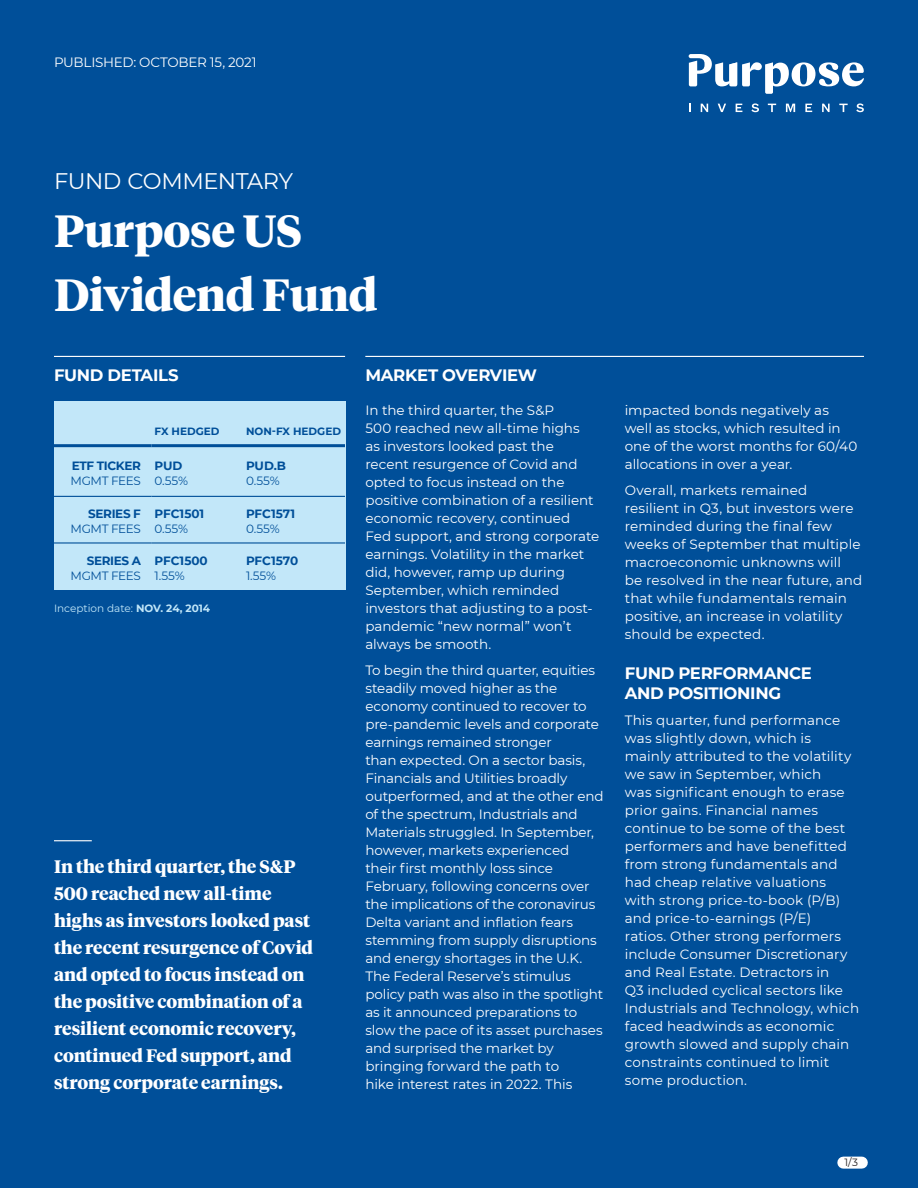
<style>
.page{position:relative;width:918px;height:1188px;background:#004f99}
.page>*{position:absolute;margin:0;border:0;box-sizing:border-box;transform-origin:0 0}
.t1{font:700 45px/64.5px "Tiempos Headline";letter-spacing:-.01em;color:#fff}
.All_caps_caption{font:22.5px "Montserrat";letter-spacing:-.02em;color:#fff}
.All_caps_caption-2{font:700 18px/27px "Tiempos Headline";letter-spacing:-.005em;color:#fff}
.t2{font:700 16.5px/19.8px "Montserrat";letter-spacing:-.02em;color:#fff}
.Body_copy{font:13.5px/18px "Montserrat";color:#fff}
.Body_copy-2{font:13.5px "Montserrat";letter-spacing:-.02em;color:#fff}
.t3{font:12px/15px "Montserrat";letter-spacing:-.03em;color:#004f99;text-align:right}
.t4{font:700 12px "Montserrat";letter-spacing:-.005em;color:#004f99}
.t5{font:700 12px/15px "Montserrat";letter-spacing:-.03em;color:#004f99}
.t6{font:10.5px "Montserrat";color:#c2e7f9}
.t7{font:700 10.5px "Montserrat";color:#004f99}
.All_caps_caption-3{font:10.5px "Montserrat";color:#231f20}
.s1{font-weight:400}
.s2{font-weight:700}
</style>
<div class="page">
<svg style="left:689px;top:54px;width:175px;height:40px"></svg>
<svg style="left:701px;top:104px;width:7px;height:8px"></svg>
<svg style="left:718px;top:104px;width:8px;height:8px"></svg>
<svg style="left:736px;top:104px;width:6px;height:8px"></svg>
<svg style="left:751px;top:103px;width:8px;height:9px"></svg>
<svg style="left:768px;top:104px;width:8px;height:8px"></svg>
<svg style="left:786px;top:104px;width:9px;height:8px"></svg>
<svg style="left:805px;top:104px;width:7px;height:8px"></svg>
<svg style="left:822px;top:104px;width:8px;height:8px"></svg>
<svg style="left:839px;top:104px;width:9px;height:8px"></svg>
<svg style="left:856px;top:103px;width:8px;height:9px"></svg>
<hr style="left:54px;top:356px;width:291px;height:1px;background:#fff">
<div style="left:843px;top:1157px;width:19px;height:12px;background:#fff"></div>
<hr style="left:365px;top:356px;width:499px;height:1px;background:#fff">
<hr style="left:54px;top:840px;width:38px;height:1px;background:#fff">
<div style="left:54px;top:401px;width:291px;height:189px;background:#c2e7f9"></div>
<hr style="left:54px;top:444px;width:98px;height:3px;background:#004f99">
<hr style="left:152px;top:444px;width:91px;height:3px;background:#004f99">
<hr style="left:243px;top:444px;width:102px;height:3px;background:#004f99">
<hr style="left:54px;top:496px;width:98px;height:1px;background:#004f99">
<hr style="left:152px;top:496px;width:91px;height:1px;background:#004f99">
<hr style="left:243px;top:496px;width:102px;height:1px;background:#004f99">
<hr style="left:54px;top:542px;width:98px;height:2px;background:#004f99">
<hr style="left:152px;top:542px;width:91px;height:2px;background:#004f99">
<hr style="left:243px;top:542px;width:102px;height:2px;background:#004f99">
<h2 class="Body_copy-2" style="left:54px;top:53px;width:204px">PUBLISHED: OCTOBER 15, 2021</h2>
<p class="All_caps_caption" style="left:54px;top:166px;width:240px">FUND COMMENTARY</p>
<h1 class="t1" style="left:54px;top:197px;width:325px">Purpose US<br>Dividend Fund</h1>
<h2 class="t2" style="left:54px;top:364px;width:126px">FUND DETAILS</h2>
<p class="t7" style="left:154px;top:424px;width:67px">FX HEDGED</p>
<p class="t7" style="left:246px;top:424px;width:97px">NON-FX HEDGED</p>
<p class="t5" style="left:71px;top:457px;width:72px">ETF TICKER<br><span class="s1">MGMT FEES</span></p>
<p class="t4" style="left:154px;top:457px;width:29px">PUD</p>
<p class="t3" style="left:154px;top:473px;width:35px">0.55%</p>
<p class="t3" style="left:71px;top:506px;width:72px"><span class="s2">SERIES F<br></span>MGMT FEES</p>
<p class="t4" style="left:154px;top:505px;width:51px">PFC1501</p>
<p class="t3" style="left:154px;top:521px;width:35px">0.55%</p>
<p class="t3" style="left:71px;top:552px;width:72px"><span class="s2">SERIES A<br></span>MGMT FEES</p>
<p class="t4" style="left:154px;top:552px;width:55px">PFC1500</p>
<p class="t3" style="left:154px;top:567px;width:32px">1.55%</p>
<p class="t6" style="left:54px;top:601px;width:158px">Inception date: <span class="s2">NOV. 24, 2014</span></p>
<p class="t4" style="left:246px;top:457px;width:42px">PUD.B</p>
<p class="t3" style="left:246px;top:473px;width:35px">0.55%</p>
<p class="t4" style="left:246px;top:505px;width:51px">PFC1571</p>
<p class="t3" style="left:246px;top:521px;width:35px">0.55%</p>
<p class="t4" style="left:246px;top:552px;width:54px">PFC1570</p>
<p class="t3" style="left:246px;top:567px;width:32px">1.55%</p>
<p class="All_caps_caption-2" style="left:54px;top:853px;width:261px">In the third quarter, the S&amp;P<br>500 reached new all-time highs as investors looked past the recent resurgence of Covid and opted to focus instead on the positive combination of a resilient economic recovery, continued Fed support, and strong corporate earnings.</p>
<h2 class="t2" style="left:365px;top:364px;width:173px">MARKET OVERVIEW</h2>
<p class="Body_copy" style="left:365px;top:401px;width:236px">In the third quarter, the S&amp;P<br>500 reached new all-time highs<br>as investors looked past the recent resurgence of Covid and opted to focus instead on the positive combination of a resilient economic recovery, continued<br>Fed support, and strong corporate earnings. Volatility in the market did, however, ramp up during<br>September, which reminded investors that adjusting to a post&shy;pandemic “new normal” won’t always be smooth.</p>
<p class="Body_copy" style="left:365px;top:661px;width:240px">To begin the third quarter, equities steadily moved higher as the economy continued to recover to pre-pandemic levels and corporate earnings remained stronger<br>than expected. On a sector basis,<br>Financials and Utilities broadly outperformed, and at the other end of the spectrum, Industrials and<br>Materials struggled. In September, however, markets experienced their first monthly loss since<br>February, following concerns over the implications of the coronavirus<br>Delta variant and inflation fears stemming from supply disruptions and energy shortages in the U.K.<br>The Federal Reserve’s stimulus policy path was also in the spotlight as it announced preparations to slow the pace of its asset purchases and surprised the market by bringing forward the path to<br>hike interest rates in 2022. This</p>
<p class="Body_copy" style="left:625px;top:401px;width:234px">impacted bonds negatively as well as stocks, which resulted in one of the worst months for 60/40 allocations in over a year.</p>
<p class="Body_copy" style="left:625px;top:481px;width:239px">Overall, markets remained resilient in Q3, but investors were reminded during the final few weeks of September that multiple macroeconomic unknowns will<br>be resolved in the near future, and that while fundamentals remain positive, an increase in volatility should be expected.</p>
<h2 class="t2" style="left:625px;top:662px;width:189px">FUND PERFORMANCE<br>AND POSITIONING</h2>
<p class="Body_copy" style="left:625px;top:711px;width:236px">This quarter, fund performance was slightly down, which is mainly attributed to the volatility we saw in September, which<br>was significant enough to erase prior gains. Financial names continue to be some of the best performers and have benefitted from strong fundamentals and had cheap relative valuations with strong price-to-book (P/B) and price-to-earnings (P/E)<br>ratios. Other strong performers include Consumer Discretionary and Real Estate. Detractors in<br>Q3 included cyclical sectors like<br>Industrials and Technology, which faced headwinds as economic growth slowed and supply chain constraints continued to limit some production.</p>
<p class="All_caps_caption-3" style="left:844px;top:1155px;width:15px">1/3</p>
</div>
